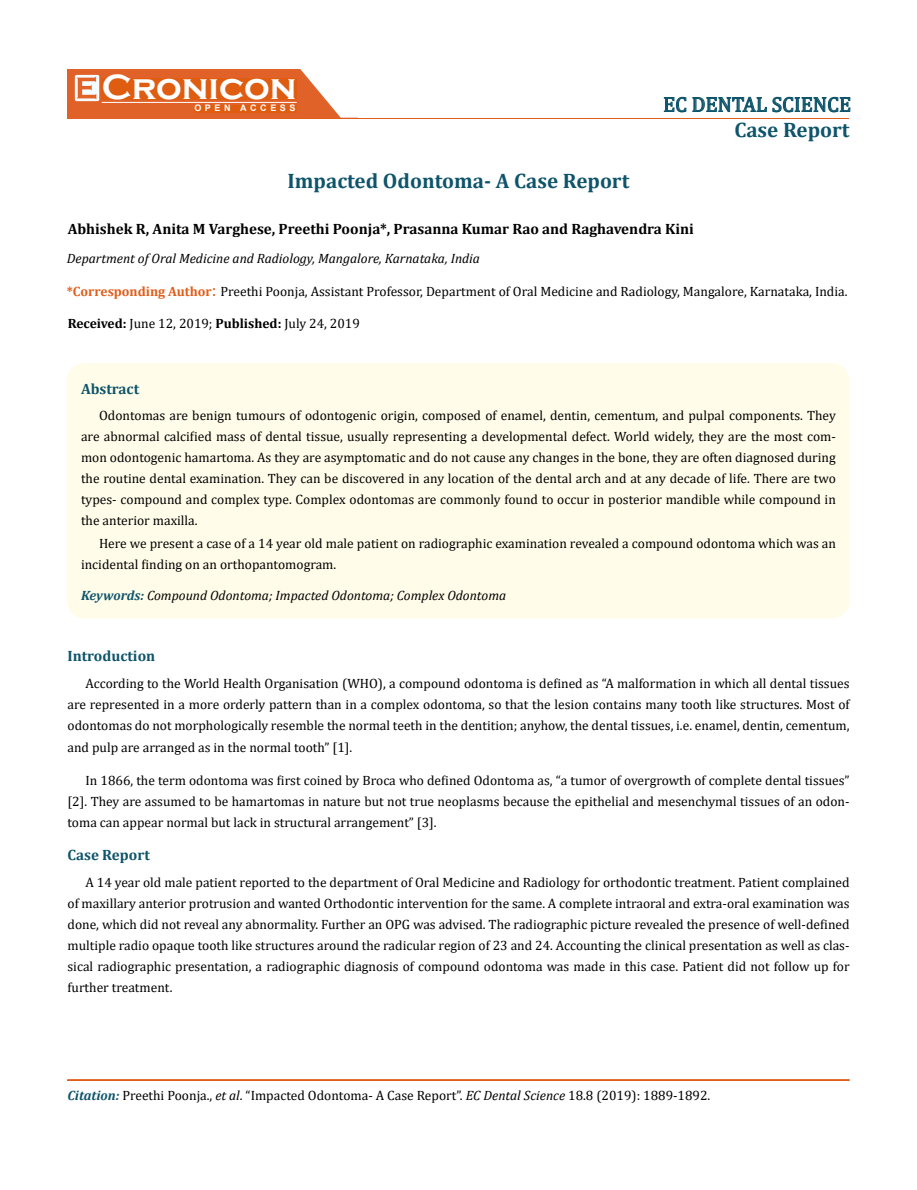
<style>
.page{position:relative;width:917px;height:1190px;background:#fff}
.page>*{position:absolute;margin:0;border:0;box-sizing:border-box;transform-origin:0 0}
.t1{font:700 36px "Copperplate Gothic";color:#fff}
.t2{font:700 21px "Cambria";color:#0e546a}
.t3{font:21px "Cambria";color:#0e546a}
.t4{font:700 15px "Cambria";color:#000}
.t5{font:700 15px "Cambria";color:#0e546a}
.t6{font:13.5px/21px "Cambria";color:#000;text-align:justify}
.t7{font:italic 13.5px "Cambria";color:#000}
.t8{font:700 9px "Arial";letter-spacing:.4em;color:#fff}
.s1{font-weight:700;color:#e05d1a}
.s2{font-size:18px;color:#e05d1a}
.s3{font-weight:700}
.s4{font-weight:700;color:#0e546a}
.s5{font-weight:700;font-style:italic;color:#0e546a}
.s6{font-style:italic}
</style>
<div class="page">
<div style="left:67px;top:70px;width:290px;height:49px;background:#e06228"></div>
<svg style="left:300px;top:69px;width:58px;height:49px"></svg>
<img style="left:75px;top:75px;width:24px;height:26px">
<div style="left:102px;top:79px;width:195px;height:21px;background:#df5d11"></div>
<div style="left:194px;top:105px;width:103px;height:7px;background:#df5d11"></div>
<svg style="left:663px;top:97px;width:23px;height:15px"></svg>
<svg style="left:692px;top:97px;width:158px;height:15px"></svg>
<hr style="left:102px;top:102px;width:194px;height:1px;background:#fff">
<hr style="left:279px;top:118px;width:569px;height:1px;background:#e05d1a">
<hr style="left:67px;top:1080px;width:782px;height:1px;background:#e05d1a">
<div style="left:67px;top:1079px;width:782px;height:1px;border:1px solid #e05d1a"></div>
<div style="left:67px;top:363px;width:782px;height:255px;background:#fffde9;border-radius:18px"></div>
<h1 class="t1" style="left:102px;top:68px;width:196px">Cronicon</h1>
<p class="t8" style="left:194px;top:102px;width:103px">OPEN ACCESS</p>
<h2 class="t3" style="left:663px;top:92px;width:189px">EC DENTAL SCIENCE</h2>
<h2 class="t2" style="left:734px;top:115px;width:117px">Case Report</h2>
<h2 class="t2" style="left:287px;top:166px;width:343px">Impacted Odontoma- A Case Report</h2>
<p class="t4" style="left:68px;top:218px;width:627px">Abhishek R, Anita M Varghese, Preethi Poonja*, Prasanna Kumar Rao and Raghavendra Kini</p>
<p class="t7" style="left:67px;top:248px;width:415px">Department of Oral Medicine and Radiology, Mangalore, Karnataka, India</p>
<p class="t6" style="left:67px;top:280px;width:782px"><span class="s1">*Corresponding Author</span><span class="s2">:</span> Preethi Poonja, Assistant Professor, Department of Oral Medicine and Radiology, Mangalore, Karnataka, India.</p>
<p class="t6" style="left:68px;top:313px;width:294px"><span class="s3">Received:</span> June 12, 2019; <span class="s3">Published:</span> July 24, 2019</p>
<p class="t5" style="left:81px;top:378px;width:60px">Abstract</p>
<p class="t6" style="left:81px;top:405px;width:756px;text-indent:18px">Odontomas are benign tumours of odontogenic origin, composed of enamel, dentin, cementum, and pulpal components. They are abnormal calcified mass of dental tissue, usually representing a developmental defect. World widely, they are the most com&shy;mon odontogenic hamartoma. As they are asymptomatic and do not cause any changes in the bone, they are often diagnosed during the routine dental examination. They can be discovered in any location of the dental arch and at any decade of life. There are two types- compound and complex type. Complex odontomas are commonly found to occur in posterior mandible while compound in the anterior maxilla.</p>
<p class="t6" style="left:81px;top:533px;width:756px;text-indent:18px">Here we present a case of a 14 year old male patient on radiographic examination revealed a compound odontoma which was an incidental finding on an orthopantomogram.</p>
<p class="t7" style="left:81px;top:586px;width:427px"><span class="s4">Keywords:</span> Compound Odontoma; Impacted Odontoma; Complex Odontoma</p>
<p class="t5" style="left:67px;top:645px;width:89px">Introduction</p>
<p class="t6" style="left:67px;top:673px;width:783px;text-indent:18px">According to the World Health Organisation (WHO), a compound odontoma is defined as “A malformation in which all dental tissues are represented in a more orderly pattern than in a complex odontoma, so that the lesion contains many tooth like structures. Most of odontomas do not morphologically resemble the normal teeth in the dentition; anyhow, the dental tissues, i.e. enamel, dentin, cementum, and pulp are arranged as in the normal tooth” [1].</p>
<p class="t6" style="left:67px;top:769px;width:783px;text-indent:18px">In 1866, the term odontoma was first coined by Broca who defined Odontoma as, “a tumor of overgrowth of complete dental tissues” [2]. They are assumed to be hamartomas in nature but not true neoplasms because the epithelial and mesenchymal tissues of an odon&shy;toma can appear normal but lack in structural arrangement” [3].</p>
<p class="t5" style="left:67px;top:843px;width:84px">Case Report</p>
<p class="t6" style="left:67px;top:871px;width:783px;text-indent:18px">A 14 year old male patient reported to the department of Oral Medicine and Radiology for orthodontic treatment. Patient complained of maxillary anterior protrusion and wanted Orthodontic intervention for the same. A complete intraoral and extra-oral examination was done, which did not reveal any abnormality. Further an OPG was advised. The radiographic picture revealed the presence of well-defined multiple radio opaque tooth like structures around the radicular region of 23 and 24. Accounting the clinical presentation as well as clas&shy;sical radiographic presentation, a radiographic diagnosis of compound odontoma was made in this case. Patient did not follow up for further treatment.</p>
<p class="t6" style="left:67px;top:1084px;width:644px"><span class="s5">Citation:</span> Preethi Poonja., <span class="s6">et al</span>. “Impacted Odontoma- A Case Report”. <span class="s6">EC Dental Science</span> 18.8 (2019): 1889-1892.</p>
</div>
